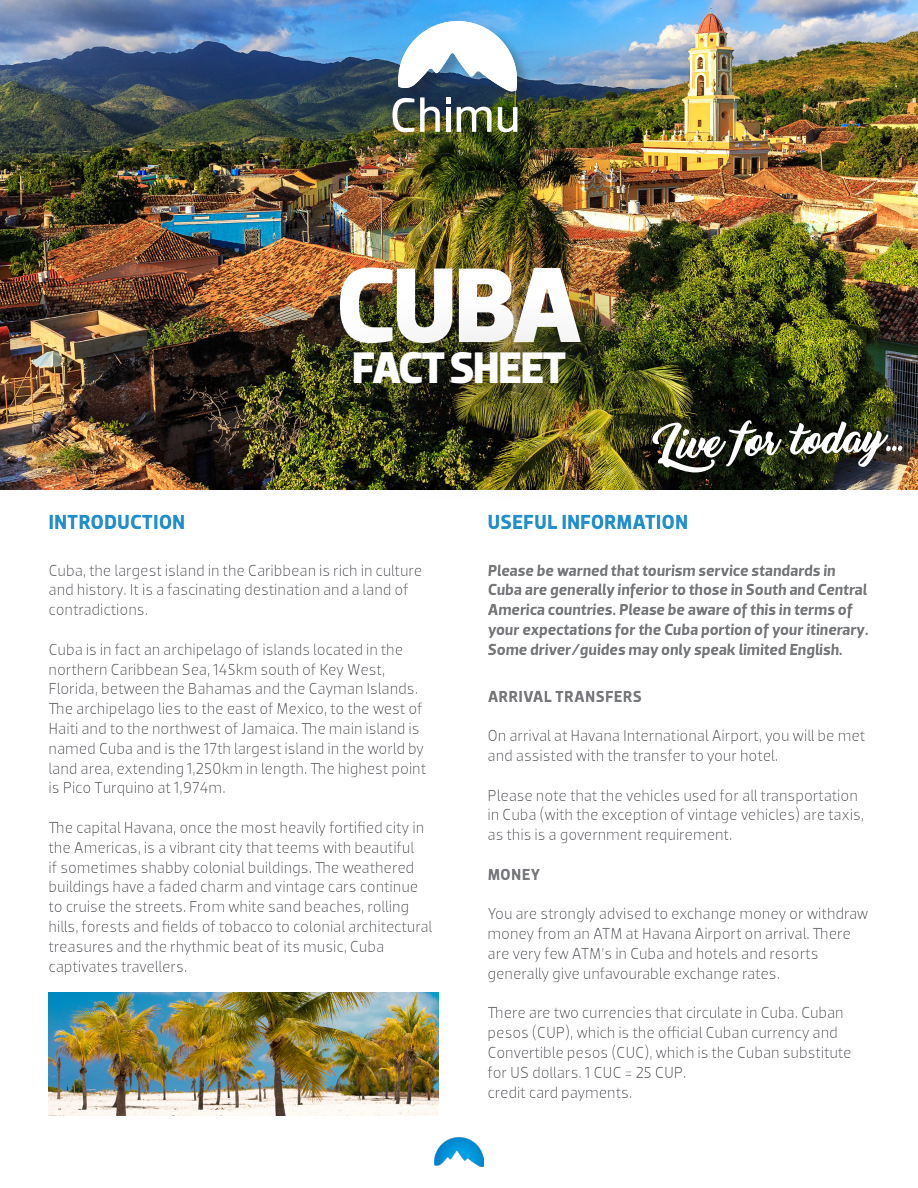
<style>
.page{position:relative;width:918px;height:1188px;background:#fff}
.page>*{position:absolute;margin:0;border:0;box-sizing:border-box;transform-origin:0 0}
.t1{font:700 108px "Dobra";color:#fff}
.t2{font:700 45px "Dobra";letter-spacing:-.04em;color:#fff}
.t3{font:700 21px "Dobra";color:#218ecd}
.t4{font:16.5px/19.8px "Dobra";color:#77787c}
.t5{font:italic 700 16.5px/19.8px "Dobra";letter-spacing:-.015em;color:#76787b}
.t6{font:700 16.5px "Dobra";letter-spacing:.015em;color:#77787c}
</style>
<div class="page">
<img style="left:434px;top:1137px;width:50px;height:29px">
<img style="left:0;top:0;width:918px;height:490px">
<div style="left:279px;top:205px;width:418px;height:261px;background:#231f20;opacity:.75"></div>
<div style="left:295px;top:288px;width:384px;height:219px;background:#231f20;opacity:.75"></div>
<img style="left:49px;top:992px;width:390px;height:123px">
<img style="left:652px;top:420px;width:130px;height:53px">
<img style="left:789px;top:421px;width:113px;height:46px">
<div style="left:392px;top:21px;width:141px;height:127px;background:#231f20;opacity:.29"></div>
<svg style="left:392px;top:98px;width:22px;height:34px"></svg>
<svg style="left:420px;top:97px;width:20px;height:35px"></svg>
<hr style="left:446px;top:107px;width:4px;height:25px;background:#fff">
<svg style="left:446px;top:97px;width:4px;height:7px"></svg>
<svg style="left:457px;top:107px;width:35px;height:25px"></svg>
<svg style="left:498px;top:107px;width:19px;height:25px"></svg>
<svg style="left:398px;top:21px;width:119px;height:70px"></svg>
<p class="t1" style="left:336px;top:242px;width:248px">CUBA</p>
<p class="t2" style="left:352px;top:341px;width:216px">FACT SHEET</p>
<p class="t3" style="left:49px;top:509px;width:138px">INTRODUCTION</p>
<p class="t4" style="left:49px;top:560px;width:375px">Cuba, the largest island in the Caribbean is rich in culture and history. It is a fascinating destination and a land of contradictions.</p>
<p class="t4" style="left:49px;top:639px;width:379px">Cuba is in fact an archipelago of islands located in the northern Caribbean Sea, 145km south of Key West, Florida, between the Bahamas and the Cayman Islands.<br>The archipelago lies to the east of Mexico, to the west of Haiti and to the northwest of Jamaica. The main island is named Cuba and is the 17th largest island in the world by land area, extending 1,250km in length. The highest point is Pico Turquino at 1,974m.</p>
<p class="t4" style="left:49px;top:818px;width:385px">The capital Havana, once the most heavily fortified city in the Americas, is a vibrant city that teems with beautiful<br>if sometimes shabby colonial buildings. The weathered buildings have a faded charm and vintage cars continue to cruise the streets. From white sand beaches, rolling hills, forests and fields of tobacco to colonial architectural treasures and the rhythmic beat of its music, Cuba captivates travellers.</p>
<p class="t3" style="left:488px;top:509px;width:202px">USEFUL INFORMATION</p>
<p class="t5" style="left:488px;top:560px;width:382px">Please be warned that tourism service standards in Cuba are generally inferior to those in South and Central America countries. Please be aware of this in terms of your expectations for the Cuba portion of your itinerary.<br>Some driver/guides may only speak limited English.</p>
<p class="t6" style="left:488px;top:686px;width:156px">ARRIVAL TRANSFERS</p>
<p class="t4" style="left:488px;top:726px;width:379px">On arrival at Havana International Airport, you will be met and assisted with the transfer to your hotel.</p>
<p class="t4" style="left:488px;top:785px;width:378px">Please note that the vehicles used for all transportation in Cuba (with the exception of vintage vehicles) are taxis, as this is a government requirement.</p>
<p class="t6" style="left:488px;top:864px;width:54px">MONEY</p>
<p class="t4" style="left:488px;top:904px;width:382px">You are strongly advised to exchange money or withdraw money from an ATM at Havana Airport on arrival. There are very few ATM’s in Cuba and hotels and resorts generally give unfavourable exchange rates.</p>
<p class="t4" style="left:488px;top:1003px;width:366px">There are two currencies that circulate in Cuba. Cuban pesos (CUP), which is the official Cuban currency and Convertible pesos (CUC), which is the Cuban substitute for US dollars. 1 CUC = 25 CUP.<br>credit card payments.</p>
</div>
